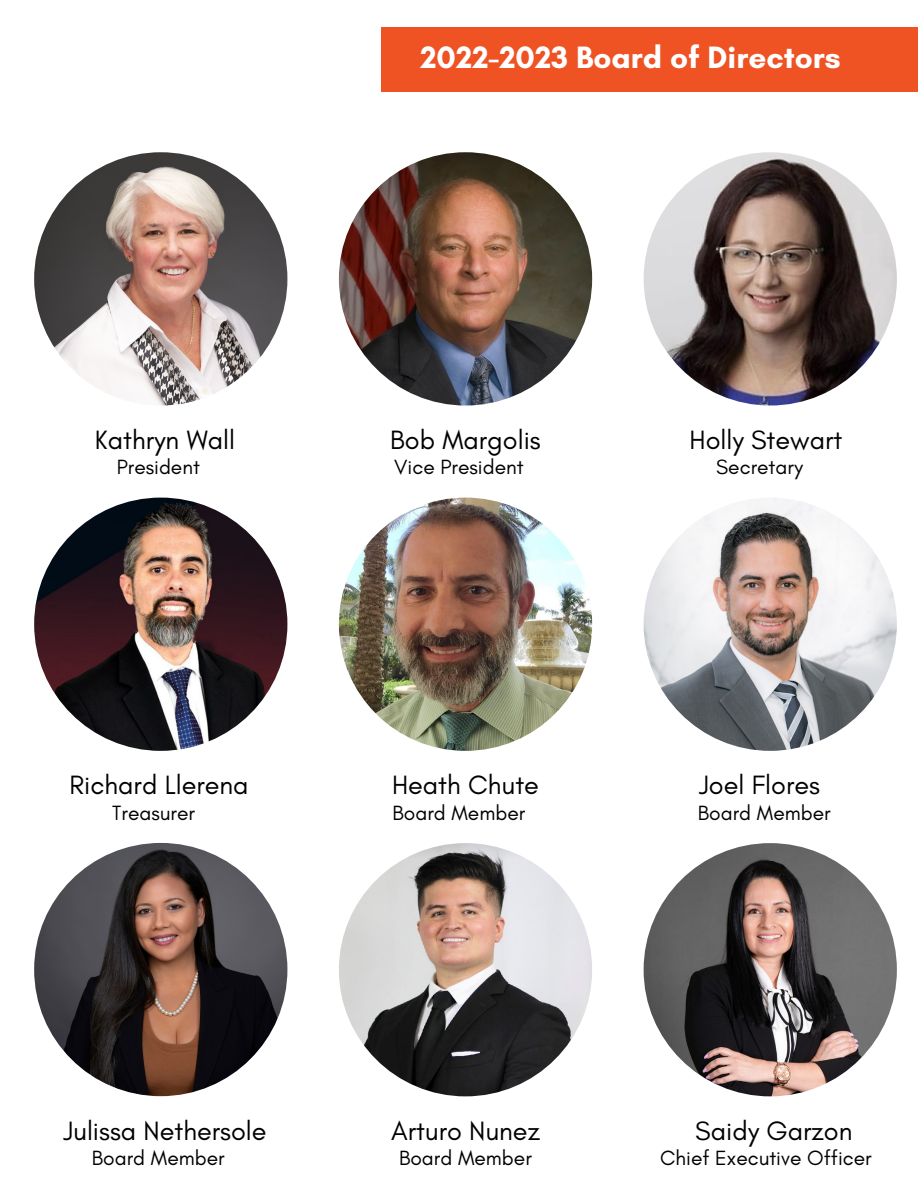
<style>
.page{position:relative;width:918px;height:1188px;background:#fff}
.page>*{position:absolute;margin:0;border:0;box-sizing:border-box;transform-origin:0 0}
.t1{font:700 31.5px "Glacial Indifference";color:#fff}
.t2{font:27px "Glacial Indifference";color:#000}
.t3{font:21px "Glacial Indifference";color:#000}
</style>
<div class="page">
<img style="left:34px;top:152px;width:253px;height:254px;border-radius:50%">
<div style="left:381px;top:27px;width:537px;height:65px;background:#ef5223"></div>
<img style="left:339px;top:152px;width:253px;height:254px;border-radius:50%">
<img style="left:644px;top:152px;width:253px;height:254px;border-radius:50%">
<img style="left:34px;top:498px;width:253px;height:253px;border-radius:50%">
<img style="left:34px;top:843px;width:253px;height:253px;border-radius:50%">
<img style="left:339px;top:498px;width:253px;height:253px;border-radius:50%">
<img style="left:644px;top:498px;width:253px;height:253px;border-radius:50%">
<img style="left:339px;top:843px;width:253px;height:253px;border-radius:50%">
<img style="left:644px;top:843px;width:253px;height:253px;border-radius:50%">
<p class="t2" style="left:95px;top:423px;width:142px">Kathryn Wall</p>
<h2 class="t3" style="left:117px;top:454px;width:85px">President</h2>
<p class="t1" style="left:420px;top:39px;width:422px">2022-2023 Board of Directors</p>
<p class="t2" style="left:390px;top:423px;width:152px">Bob Margolis</p>
<h2 class="t2" style="left:689px;top:423px;width:154px">Holly Stewart</h2>
<p class="t3" style="left:394px;top:454px;width:131px">Vice President</p>
<h2 class="t3" style="left:716px;top:454px;width:88px">Secretary</h2>
<p class="t2" style="left:70px;top:769px;width:181px">Richard Llerena</p>
<h2 class="t2" style="left:392px;top:769px;width:148px">Heath Chute</h2>
<p class="t2" style="left:699px;top:769px;width:122px">Joel Flores</p>
<p class="t3" style="left:112px;top:800px;width:84px">Treasurer</p>
<h2 class="t3" style="left:393px;top:800px;width:134px">Board Member</h2>
<h2 class="t3" style="left:698px;top:800px;width:134px">Board Member</h2>
<p class="t2" style="left:63px;top:1114px;width:205px">Julissa Nethersole</p>
<p class="t2" style="left:391px;top:1114px;width:150px">Arturo Nunez</p>
<p class="t3" style="left:92px;top:1145px;width:134px">Board Member</p>
<p class="t3" style="left:399px;top:1145px;width:134px">Board Member</p>
<p class="t2" style="left:695px;top:1114px;width:159px">Saidy Garzon</p>
<p class="t3" style="left:660px;top:1145px;width:213px">Chief Executive Officer</p>
</div>
